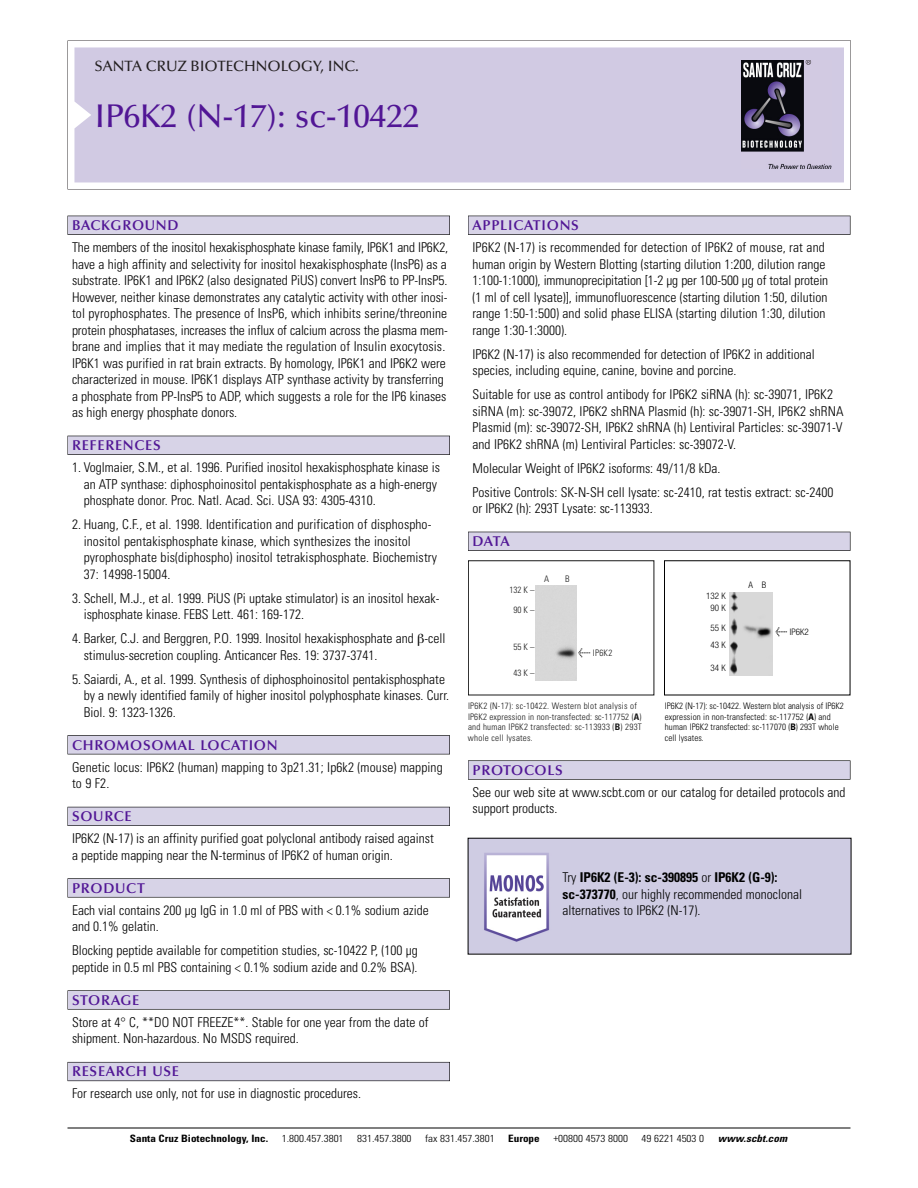
<style>
.page{position:relative;width:918px;height:1188px;background:#fff}
.page>*{position:absolute;margin:0;border:0;box-sizing:border-box;transform-origin:0 0}
.t1{font:500 33px "Optima";color:#511695}
.t2{font:500 15px "Optima";color:#231f20}
.t3{font:600 14.25px "Optima";letter-spacing:.05em;color:#511695}
.t4{font:300 condensed 13.5px/16.5px "Univers";color:#000}
.t5{font:300 condensed 10.2px "Univers";color:#000;scale:1.1 1}
.t6{font:700 condensed 10.2px "Univers";color:#000;scale:1.1 1}
.t7{font:italic 700 condensed 10.2px "Univers";letter-spacing:.005em;color:#000;scale:1.1 1}
.t8{font:9px/10.5px "Univers Condensed Light+KKTIBK";letter-spacing:.025em;color:#191919}
.t9{font:300 condensed 9px/10.5px "Univers";letter-spacing:.005em;color:#000}
.t10{font:300 condensed 9px/11.6px "Helvetica Neue";color:#000;text-align:center}
.s1{font-family:"Meta Plus Book Roman+ICBRCY";font-size:10.5px}
.s2{font-family:"Meta Plus";font-weight:400;font-stretch:normal;font-size:10.5px}
.s3{font-family:"Univers Condensed Bold+ATXMJM"}
.s4{font-weight:700}
</style>
<div class="page">
<svg style="left:68px;top:40px;width:783px;height:149px"></svg>
<div style="left:74px;top:47px;width:770px;height:135px;background:#d1cae3"></div>
<img style="left:741px;top:60px;width:90px;height:108px">
<div style="left:68px;top:216px;width:382px;height:19px;background:#525155"></div>
<div style="left:68px;top:216px;width:381px;height:18px;background:#d7d3e7"></div>
<div style="left:68px;top:436px;width:382px;height:19px;background:#515055"></div>
<div style="left:68px;top:436px;width:381px;height:18px;background:#d7d3e7"></div>
<div style="left:68px;top:735px;width:382px;height:19px;background:#545357"></div>
<div style="left:68px;top:736px;width:381px;height:18px;background:#d7d3e7"></div>
<div style="left:68px;top:807px;width:382px;height:19px;background:#54535a"></div>
<div style="left:68px;top:807px;width:381px;height:18px;background:#d7d3e7"></div>
<svg style="left:68px;top:878px;width:382px;height:20px"></svg>
<div style="left:68px;top:879px;width:381px;height:18px;background:#d7d3e7"></div>
<div style="left:68px;top:990px;width:382px;height:20px;background:#626263"></div>
<div style="left:68px;top:991px;width:381px;height:18px;background:#d7d3e7"></div>
<div style="left:68px;top:1062px;width:382px;height:19px;background:#66646d"></div>
<div style="left:68px;top:1063px;width:381px;height:18px;background:#d7d3e7"></div>
<div style="left:468px;top:216px;width:382px;height:19px;background:#525155"></div>
<div style="left:468px;top:216px;width:382px;height:18px;background:#d7d3e7"></div>
<div style="left:468px;top:532px;width:382px;height:19px;background:#515055"></div>
<div style="left:468px;top:532px;width:382px;height:18px;background:#d7d3e7"></div>
<div style="left:468px;top:760px;width:382px;height:20px;background:#666"></div>
<div style="left:468px;top:761px;width:382px;height:18px;background:#d7d3e7"></div>
<hr style="left:68px;top:1128px;width:782px;height:1px;background:#000">
<img style="left:729px;top:593px;width:43px;height:82px">
<div style="left:468px;top:560px;width:186px;height:135px;border:1px solid #191919"></div>
<div style="left:536px;top:586px;width:40px;height:95px;background:#d8d8d8"></div>
<img style="left:470px;top:840px;width:379px;height:113px">
<p class="t2" style="left:94px;top:61px;width:266px">SANTA CRUZ BIOTECHNOLOGY, INC.</p>
<h1 class="t1" style="left:94px;top:103px;width:326px">IP6K2 (N-17): sc-10422</h1>
<p class="t3" style="left:72px;top:219px;width:108px">BACKGROUND</p>
<p class="t4" style="left:72px;top:240px;width:378px">The members of the inositol hexakisphosphate kinase family, IP6K1 and IP6K2, have a high affinity and selectivity for inositol hexakisphosphate (InsP6) as a substrate. IP6K1 and IP6K2 (also designated PiUS) convert InsP6 to PP-InsP5.<br>However, neither kinase demonstrates any catalytic activity with other inosi&shy;tol pyrophosphates. The presence of InsP6, which inhibits serine/threonine protein phosphatases, increases the influx of calcium across the plasma mem&shy;brane and implies that it may mediate the regulation of Insulin exocytosis.<br>IP6K1 was purified in rat brain extracts. By homology, IP6K1 and IP6K2 were characterized in mouse. IP6K1 displays ATP synthase activity by transferring a phosphate from PP-InsP5 to ADP, which suggests a role for the IP6 kinases as high energy phosphate donors.</p>
<p class="t3" style="left:72px;top:440px;width:90px">REFERENCES</p>
<p class="t4" style="left:84px;top:460px;width:358px;text-indent:-12px">1. Voglmaier, S.M., et al. 1996. Purified inositol hexakisphosphate kinase is an ATP synthase: diphosphoinositol pentakisphosphate as a high-energy phosphate donor. Proc. Natl. Acad. Sci. USA 93: 4305-4310.</p>
<p class="t4" style="left:84px;top:517px;width:355px;text-indent:-12px">2. Huang, C.F., et al. 1998. Identification and purification of disphospho&shy;inositol pentakisphosphate kinase, which synthesizes the inositol pyrophosphate bis(diphospho) inositol tetrakisphosphate. Biochemistry 37: 14998-15004.</p>
<p class="t4" style="left:84px;top:591px;width:357px;text-indent:-12px">3. Schell, M.J., et al. 1999. PiUS (Pi uptake stimulator) is an inositol hexak&shy;isphosphate kinase. FEBS Lett. 461: 169-172.</p>
<p class="t4" style="left:84px;top:631px;width:363px;text-indent:-12px">4. Barker, C.J. and Berggren, P.O. 1999. Inositol hexakisphosphate and -cell stimulus-secretion coupling. Anticancer Res. 19: 3737-3741.</p>
<p class="t4" style="left:84px;top:672px;width:367px;text-indent:-12px">5. Saiardi, A., et al. 1999. Synthesis of diphosphoinositol pentakisphosphate by a newly identified family of higher inositol polyphosphate kinases. Curr.<br>Biol. 9: 1323-1326.</p>
<p class="t3" style="left:72px;top:739px;width:207px">CHROMOSOMAL LOCATION</p>
<p class="t4" style="left:72px;top:760px;width:372px">Genetic locus: IP6K2 (human) mapping to 3p21.31; Ip6k2 (mouse) mapping to 9 F2.</p>
<p class="t3" style="left:72px;top:811px;width:61px">SOURCE</p>
<p class="t4" style="left:72px;top:831px;width:363px">IP6K2 (N-17) is an affinity purified goat polyclonal antibody raised against a peptide mapping near the N-terminus of IP6K2 of human origin.</p>
<p class="t3" style="left:72px;top:882px;width:74px">PRODUCT</p>
<p class="t4" style="left:72px;top:903px;width:358px">Each vial contains 200 µg IgG in 1.0 ml of PBS with &lt; 0.1% sodium azide and 0.1% gelatin.</p>
<p class="t4" style="left:72px;top:943px;width:347px">Blocking peptide available for competition studies, sc-10422 P, (100 µg peptide in 0.5 ml PBS containing &lt; 0.1% sodium azide and 0.2% BSA).</p>
<p class="t3" style="left:72px;top:994px;width:69px">STORAGE</p>
<p class="t4" style="left:72px;top:1015px;width:358px">Store at 4° C, **DO NOT FREEZE**. Stable for one year from the date of shipment. Non-hazardous. No MSDS required.</p>
<p class="t3" style="left:72px;top:1066px;width:109px">RESEARCH USE</p>
<p class="t4" style="left:72px;top:1087px;width:290px">For research use only, not for use in diagnostic procedures.</p>
<p class="t3" style="left:473px;top:219px;width:108px">APPLICATIONS</p>
<p class="t4" style="left:473px;top:240px;width:357px">IP6K2 (N-17) is recommended for detection of IP6K2 of mouse, rat and human origin by Western Blotting (starting dilution 1:200, dilution range 1:100-1:1000), immunoprecipitation [1-2 µg per 100-500 µg of total protein (1 ml of cell lysate)], immunofluorescence (starting dilution 1:50, dilution range 1:50-1:500) and solid phase ELISA (starting dilution 1:30, dilution range 1:30-1:3000).</p>
<p class="t4" style="left:473px;top:347px;width:344px">IP6K2 (N-17) is also recommended for detection of IP6K2 in additional species, including equine, canine, bovine and porcine.</p>
<p class="t4" style="left:473px;top:387px;width:373px">Suitable for use as control antibody for IP6K2 siRNA (h): sc-39071, IP6K2 siRNA (m): sc-39072, IP6K2 shRNA Plasmid (h): sc-39071-SH, IP6K2 shRNA Plasmid (m): sc-39072-SH, IP6K2 shRNA (h) Lentiviral Particles: sc-39071-V and IP6K2 shRNA (m) Lentiviral Particles: sc-39072-V.</p>
<p class="t4" style="left:473px;top:457px;width:362px;line-height:24px">Molecular Weight of IP6K2 isoforms: 49/11/8 kDa.<br>Positive Controls: SK-N-SH cell lysate: sc-2410, rat testis extract: sc-2400</p>
<p class="t4" style="left:473px;top:501px;width:182px">or IP6K2 (h): 293T Lysate: sc-113933.</p>
<p class="t3" style="left:473px;top:536px;width:39px">DATA</p>
<p class="t8" style="left:510px;top:581px;width:26px;line-height:19.5px;text-align:center">132 K –<br>90K–</p>
<p class="t8" style="left:514px;top:643px;width:22px">55K–</p>
<p class="t8" style="left:514px;top:668px;width:22px">43K–</p>
<p class="t8" style="left:544px;top:575px;width:7px">A</p>
<p class="t8" style="left:565px;top:575px;width:6px">B</p>
<p class="t8" style="left:578px;top:649px;width:36px"><span class="s1">&lt;</span> IP6K2</p>
<p class="t10" style="left:706px;top:591px;width:21px">132 K<br>90 K</p>
<p class="t10" style="left:711px;top:619px;width:17px;line-height:17.9px;text-align:left">55 K<br>43 K</p>
<p class="t10" style="left:711px;top:663px;width:17px">34 K</p>
<p class="t10" style="left:749px;top:580px;width:19px">A B</p>
<p class="t10" style="left:776px;top:626px;width:35px"><span class="s2">&lt;</span> IP6K2</p>
<p class="t8" style="left:468px;top:701px;width:175px">IP6K2 (N-17): sc-10422. Western blot analysis of IP6K2 expression in non-transfected: sc-117752 (<span class="s3">A</span>) and human IP6K2 transfected: sc-113933 (<span class="s3">B</span>) 293T whole cell lysates.</p>
<p class="t9" style="left:665px;top:702px;width:181px">IP6K2 (N-17): sc-10422. Western blot analysis of IP6K2 expression in non-transfected: sc-117752 (<span class="s4">A</span>) and human IP6K2 transfected: sc-117070 (<span class="s4">B</span>) 293T whole cell lysates.</p>
<p class="t3" style="left:473px;top:764px;width:92px">PROTOCOLS</p>
<p class="t4" style="left:473px;top:785px;width:375px">See our web site at www.scbt.com or our catalog for detailed protocols and support products.</p>
<p class="t4" style="left:563px;top:871px;width:241px">Try <span class="s4">IP6K2 (E-3): sc-390895</span> or <span class="s4">IP6K2 (G-9): sc-373770</span>, our highly recommended monoclonal alternatives to IP6K2 (N-17).</p>
<p class="t6" style="left:130px;top:1135px;width:127px">Santa Cruz Biotechnology, Inc.</p>
<p class="t5" style="left:282px;top:1135px;width:58px">1.800.457.3801</p>
<p class="t5" style="left:357px;top:1135px;width:51px">831.457.3800</p>
<p class="t5" style="left:425px;top:1135px;width:65px">fax 831.457.3801</p>
<p class="t6" style="left:508px;top:1135px;width:30px">Europe</p>
<p class="t5" style="left:553px;top:1135px;width:69px">+00800 4573 8000</p>
<p class="t5" style="left:642px;top:1135px;width:58px">49 6221 4503 0</p>
<p class="t7" style="left:718px;top:1135px;width:64px">www.scbt.com</p>
</div>
